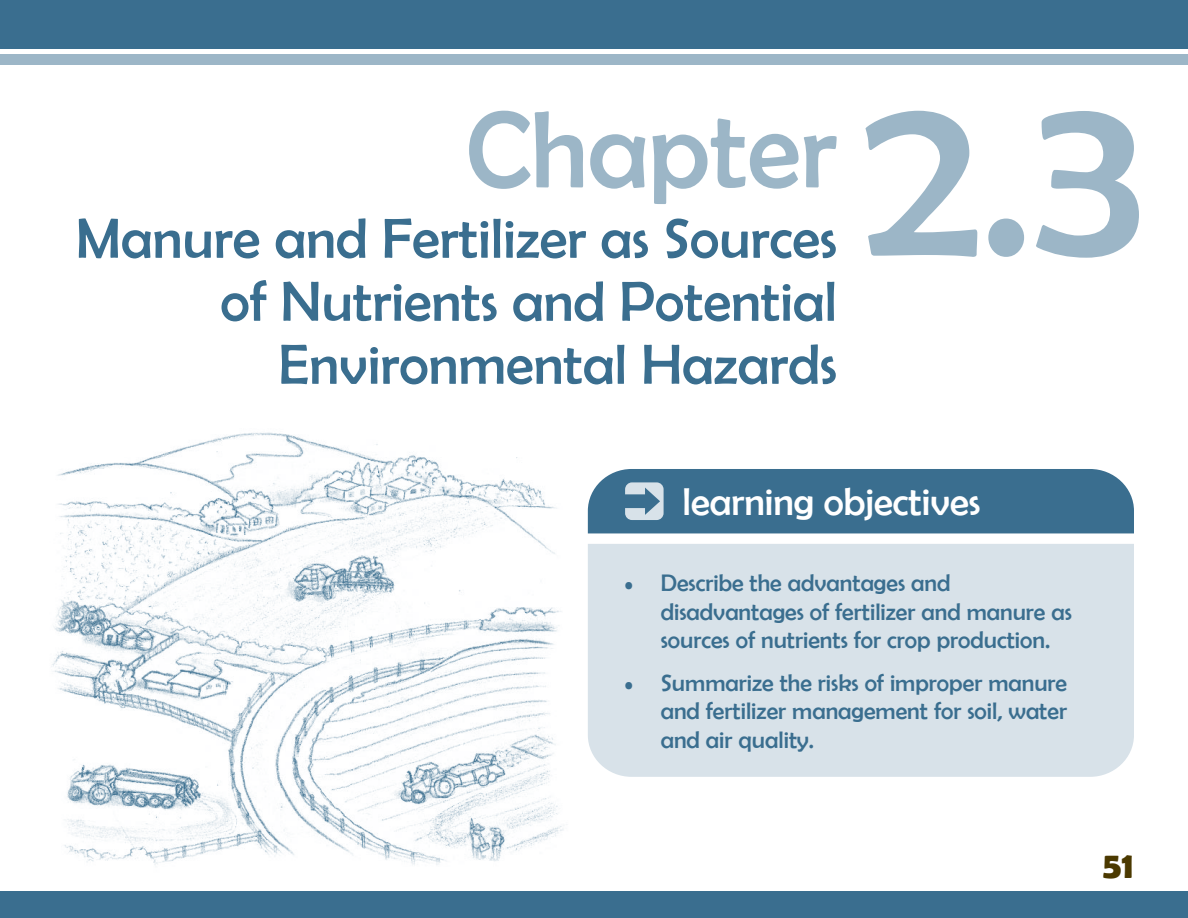
<style>
.page{position:relative;width:1188px;height:918px;background:#fff}
.page>*{position:absolute;margin:0;border:0;box-sizing:border-box;transform-origin:0 0}
.t1{font:240px "Berlin Sans FB";color:#9cb6c7}
.t2{font:109.5px "Berlin Sans FB";color:#9cb6c7}
.t3{font:57px/63px "Berlin Sans FB";color:#3a6e8f;text-align:right}
.t4{font:39px "Berlin Sans FB";color:#fff}
.t5{font:700 37.5px "Berlin Sans FB Demi";color:#4b3900}
.t6{font:24px/28.8px "Berlin Sans FB";color:#3a6e8f}
.t7{font:18px "Berlin Sans FB";color:#3a6e8f}
</style>
<div class="page">
<div style="left:0;top:0;width:1188px;height:49px;background:#3a6e8f"></div>
<div style="left:0;top:54px;width:1188px;height:11px;background:#9cb6c7"></div>
<div style="left:0;top:891px;width:1188px;height:27px;background:#3a6e8f"></div>
<div style="left:588px;top:544px;width:546px;height:233px;background:#d8e2e9"></div>
<div style="left:588px;top:469px;width:546px;height:64px;background:#3a6e8f"></div>
<img style="left:51px;top:432px;width:513px;height:433px">
<h2 class="t2" style="left:466px;top:89px;width:372px">Chapter</h2>
<h3 class="t3" style="left:76px;top:207px;width:763px">Manure and Fertilizer as Sources</h3>
<h3 class="t3" style="left:220px;top:270px;width:618px">of Nutrients and Potential<br>Environmental Hazards</h3>
<h1 class="t1" style="left:864px;top:40px;width:283px">2.3</h1>
<p class="t7" style="left:625px;top:575px;width:10px">•</p>
<p class="t7" style="left:625px;top:675px;width:10px">•</p>
<h3 class="t4" style="left:682px;top:480px;width:300px">learning objectives</h3>
<p class="t6" style="left:661px;top:568px;width:413px">Describe the advantages and disadvantages of fertilizer and manure as sources of nutrients for crop production.</p>
<p class="t6" style="left:661px;top:668px;width:408px;text-align:justify">Summarize the risks of improper manure and fertilizer management for soil, water and air quality.</p>
<h3 class="t5" style="left:1103px;top:844px;width:33px">51</h3>
</div>
